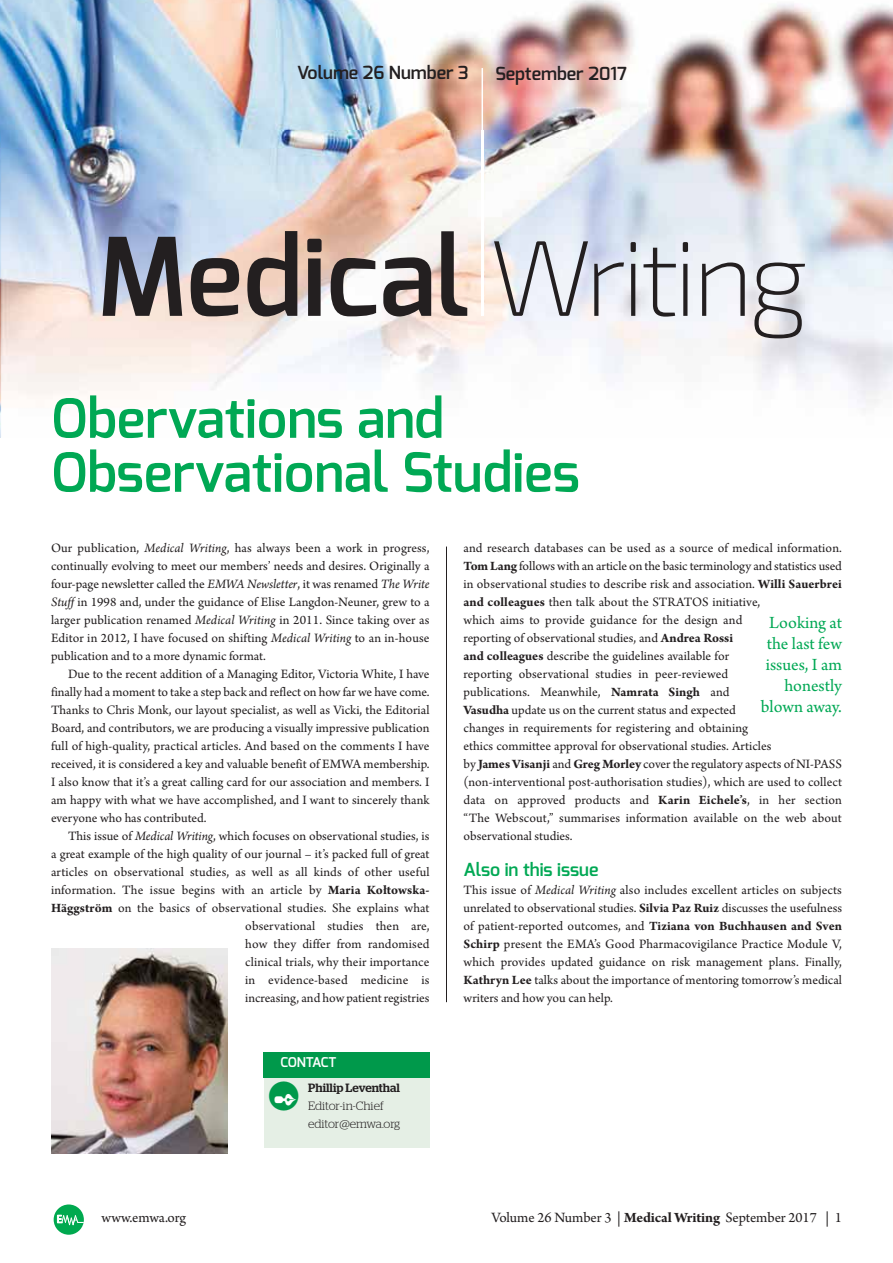
<style>
.page{position:relative;width:893px;height:1263px;background:#fff}
.page>*{position:absolute;margin:0;border:0;box-sizing:border-box;transform-origin:0 0}
.t1{font:600 108px "Exo";color:#231f20}
.t2{font:600 54px/54px "Exo";color:#00a854}
.t3{font:18px/21px "Arno Pro";color:#00a854;text-align:right}
.t4{font:600 18px "Exo";color:#231f20}
.t5{font:600 18px "Exo";color:#00a854}
.t6{font:15px "Arno Pro";letter-spacing:-.005em;color:#231f20}
.t7{font:13.5px/18px "Arno Pro";letter-spacing:.005em;color:#231f20;text-align:justify}
.t8{font:600 13.5px "Exo";letter-spacing:-.02em;color:#fff}
.t9{font:300 12px/18px "Stag";letter-spacing:-.005em;color:#231f20}
.s1{font-family:"Exo 2";font-weight:200}
.s2{font-style:italic}
.s3{font-weight:700}
.s4{color:#00994b}
.s5{font-weight:500}
</style>
<div class="page">
<img style="left:0;top:0;width:893px;height:149px">
<svg style="left:54px;top:1204px;width:30px;height:31px"></svg>
<hr style="left:481px;top:68px;width:2px;height:248px;background:#fff">
<img style="left:483px;top:131px;width:410px;height:18px">
<img style="left:1px;top:131px;width:480px;height:18px">
<img style="left:0;top:149px;width:1px;height:289px">
<img style="left:1px;top:149px;width:892px;height:255px">
<img style="left:481px;top:149px;width:2px;height:167px">
<hr style="left:446px;top:546px;width:1px;height:456px;background:#231f20">
<img style="left:51px;top:948px;width:176px;height:205px">
<div style="left:264px;top:1076px;width:165px;height:72px;background:#e5efe5"></div>
<div style="left:263px;top:1052px;width:166px;height:25px;background:#00994b"></div>
<h3 class="t4" style="left:297px;top:65px;width:173px">Volume 26 Number 3</h3>
<h3 class="t4" style="left:495px;top:66px;width:133px">September 2017</h3>
<h1 class="t1" style="left:98px;top:231px;width:712px">Medical <span class="s1">Writing</span></h1>
<h2 class="t2" style="left:51px;top:397px;width:530px">Obervations and<br>Observational Studies</h2>
<p class="t7" style="left:51px;top:540px;width:380px">Our publication, <span class="s2">Medical Writing</span>, has always been a work in progress, continually evolving to meet our members’ needs and desires. Originally a four-page newsletter called the <span class="s2">EMWA Newsletter</span>, it was renamed <span class="s2">The Write Stuff</span> in 1998 and, under the guidance of Elise Langdon-Neuner, grew to a larger publication renamed <span class="s2">Medical Writing</span> in 2011. Since taking over as Editor in 2012, I have focused on shifting <span class="s2">Medical Writing</span> to an in-house publication and to a more dynamic format.</p>
<p class="t7" style="left:51px;top:666px;width:380px;text-indent:17px">Due to the recent addition of a Managing Editor, Victoria White, I have finally had a moment to take a step back and reflect on how far we have come.<br>Thanks to Chris Monk, our layout specialist, as well as Vicki, the Editorial Board, and contributors, we are producing a visually impressive publication full of high-quality, practical articles. And based on the comments I have received, it is considered a key and valuable benefit of EMWA membership.<br>I also know that it’s a great calling card for our association and members. I am happy with what we have accomplished, and I want to sincerely thank everyone who has contributed.</p>
<p class="t7" style="left:51px;top:828px;width:380px;text-align:right">This issue of <span class="s2">Medical Writing</span>, which focuses on observational studies, is<br>a great example of the high quality of our journal – it’s packed full of great articles on observational studies, as well as all kinds of other useful information. The issue begins with an article by <span class="s3">Maria Kołtowska-Häggström</span> on the basics of observational studies. She explains what observational studies then are,<br>how they differ from randomised<br>clinical trials, why their importance<br>in evidence-based medicine is<br>increasing, and how patient registries</p>
<p class="t8" style="left:280px;top:1056px;width:57px">CONTACT</p>
<p class="t9" style="left:308px;top:1080px;width:94px;text-indent:-40px"><span class="s4">●</span> <span class="s5">Phillip Leventhal<br></span>Editor-in-Chief editor@emwa.org</p>
<p class="t7" style="left:463px;top:540px;width:380px;text-align:left">and research data bases can be used as a source of medical information.<br><span class="s3">Tom Lang</span> follows with an article on the basic terminology and statistics used in observational studies to describe risk and associ ation. <span class="s3">Willi Sauerbrei and colleagues</span> then talk about the STRATOS initiative,<br>which aims to provide guidance for the design and<br>reporting of observational studies, and <span class="s3">Andrea Rossi<br>and colleagues</span> describe the guidelines available for<br>reporting observational studies in peer-reviewed<br>publications. Meanwhile, <span class="s3">Namrata Singh</span> and<br><span class="s3">Vasudha</span> update us on the current status and expected<br>changes in requirements for registering and obtaining<br>ethics committee approval for observational studies. Articles<br>by <span class="s3">James Visanji</span> and <span class="s3">Greg Morley</span> cover the regulatory aspects of NI-PASS (non-interventional post-authorisation studies), which are used to collect data on approved products and <span class="s3">Karin Eichele’s</span>, in her section “The Webscout,” summarises information available on the web about observational studies.</p>
<h3 class="t5" style="left:463px;top:862px;width:136px">Also in this issue</h3>
<p class="t7" style="left:463px;top:882px;width:380px">This issue of <span class="s2">Medical Writing</span> also includes excellent articles on subjects unrelated to observational studies. <span class="s3">Silvia Paz Ruiz</span> discusses the usefulness of patient-reported outcomes, and <span class="s3">Tiziana von Buchhausen and Sven Schirp</span> present the EMA’s Good Pharmacovigilance Practice Module V, which provides updated guidance on risk management plans. Finally, <span class="s3">Kathryn Lee</span> talks about the importance of mentoring tomorrow’s medical writers and how you can help.</p>
<h3 class="t3" style="left:761px;top:614px;width:83px">Looking at the last few issues, I am honestly blown away.</h3>
<p class="t6" style="left:102px;top:1212px;width:86px">www.emwa.org</p>
<p class="t6" style="left:491px;top:1212px;width:352px">Volume 26 Number 3 | <span class="s3">Medical Writing</span> September 2017 | 1</p>
</div>
